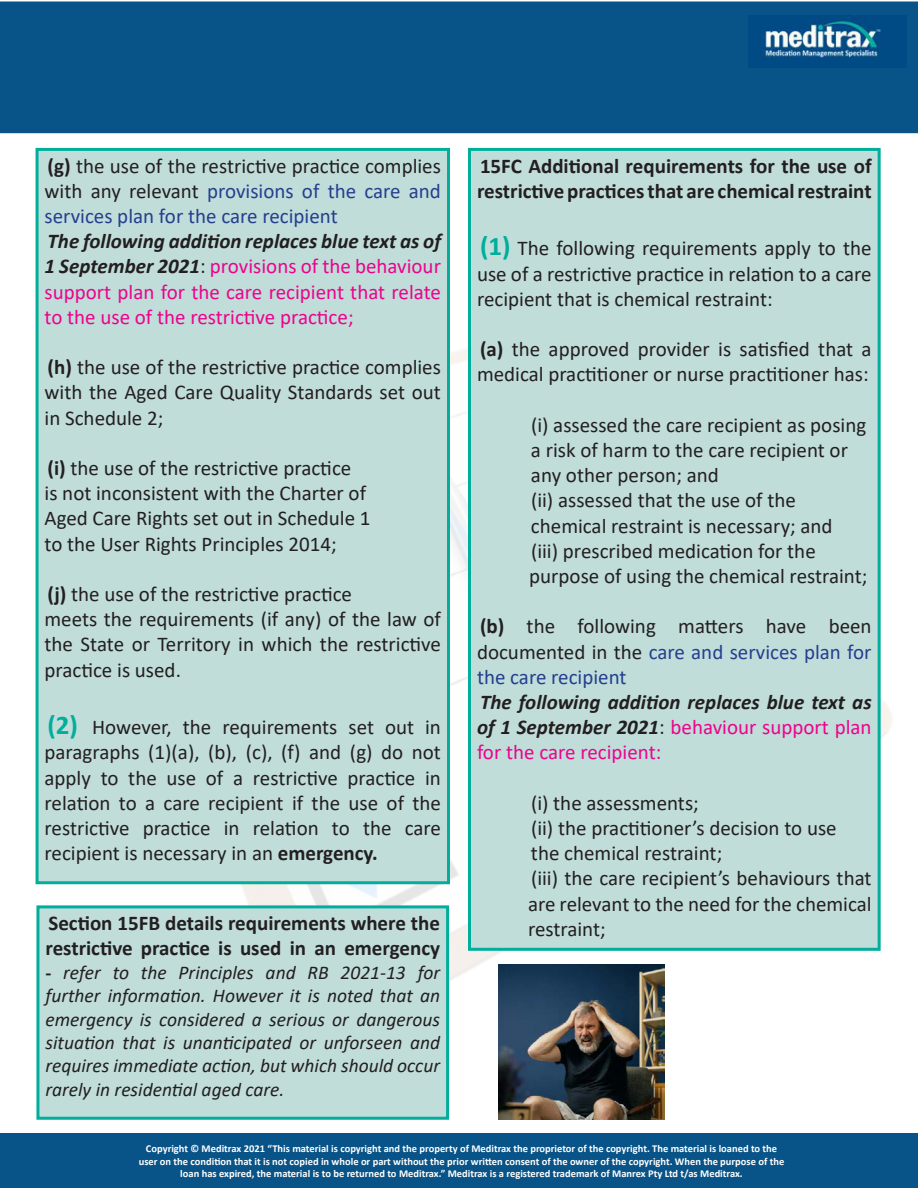
<style>
.page{position:relative;width:918px;height:1188px;background:#fff}
.page>*{position:absolute;margin:0;border:0;box-sizing:border-box;transform-origin:0 0}
.t1{font:21px/25.2px "Calibri";color:#231f20}
.t2{font:700 21px/25.2px "Calibri";color:#231f20}
.t3{font:21px/25.2px "Calibri";color:#ed028c;text-align:justify}
.t4{font:italic 700 21px/25.2px "Calibri";color:#231f20;text-align:justify}
.t5{font:italic 19.5px/23.4px "Calibri";color:#231f20;text-align:justify}
.t6{font:700 10.5px/12.6px "Calibri";color:#fff;text-align:center}
.s1{font-weight:700}
.s2{color:#253f8e}
.s3{font-weight:700;font-style:italic;color:#231f20}
.s4{color:#231f20}
.s5{font-weight:700;font-size:27px;color:#00ae9b}
.s6{font-weight:700;font-style:normal}
.s7{font-weight:400;font-style:normal}
.s8{font-weight:400;font-style:normal;color:#ed028c}
</style>
<div class="page">
<img style="left:54px;top:348px;width:838px;height:706px">
<div style="left:0;top:1134px;width:918px;height:54px;background:#085387"></div>
<div style="left:0;top:2px;width:918px;height:131px;background:#085387"></div>
<img style="left:498px;top:965px;width:167px;height:155px">
<img style="left:749px;top:15px;width:158px;height:52px">
<div style="left:38px;top:907px;width:410px;height:211px;background:#c0ddda"></div>
<div style="left:36px;top:905px;width:413px;height:215px;border:3px solid #00ae9b"></div>
<div style="left:37px;top:149px;width:411px;height:734px;background:#c0ddda"></div>
<div style="left:36px;top:148px;width:414px;height:736px;border:3px solid #00ae9b"></div>
<div style="left:470px;top:149px;width:409px;height:800px;background:#c0ddda"></div>
<div style="left:468px;top:148px;width:413px;height:803px;border:3px solid #00ae9b"></div>
<p class="t1" style="left:45px;top:153px;width:398px;text-align:justify"><span class="s1">(g)</span> the use of the restrictive practice complies with any relevant <span class="s2">provisions of the care and services plan for the care recipient</span></p>
<p class="t3" style="left:45px;top:228px;width:398px"><span class="s3">The following addition replaces blue text as of 1 September 2021</span><span class="s4">:</span> provisions of the behaviour support plan for the care recipient that relate to the use of the restrictive practice;</p>
<p class="t1" style="left:45px;top:354px;width:398px;text-align:justify"><span class="s1">(h)</span> the use of the restrictive practice complies with the Aged Care Quality Standards set out in Schedule 2;</p>
<p class="t1" style="left:45px;top:455px;width:328px"><span class="s1">(i)</span> the use of the restrictive practice<br>is not inconsistent with the Charter of Aged Care Rights set out in Schedule 1 to the User Rights Principles 2014;</p>
<p class="t1" style="left:45px;top:581px;width:398px"><span class="s1">(j)</span> the use of the restrictive practice<br>meets the requirements (if any) of the law of the State or Territory in which the restrictive practice is used.</p>
<p class="t1" style="left:45px;top:714px;width:398px;text-align:justify"><span class="s5">(2)</span> However, the requirements set out in paragraphs (1)(a), (b), (c), (f) and (g) do not apply to the use of a restrictive practice in relation to a care recipient if the use of the restrictive practice in relation to the care recipient is necessary in an <span class="s1">emergency.</span></p>
<p class="t2" style="left:45px;top:910px;width:396px">Section 15FB details requirements where the restrictive practice is used in an emergency</p>
<p class="t5" style="left:45px;top:960px;width:396px"><span class="s6">-</span> refer to the Principles and RB 2021-13 for further information. However it is noted that an emergency is considered a serious or dangerous situation that is unanticipated or unforseen and requires immediate action, but which should occur rarely in residential aged care.</p>
<p class="t2" style="left:477px;top:153px;width:396px">15FC Additional requirements for the use of restrictive practices that are chemical restraint</p>
<p class="t1" style="left:477px;top:235px;width:396px;text-align:justify"><span class="s5">(1)</span> The following requirements apply to the use of a restrictive practice in relation to a care recipient that is chemical restraint:</p>
<p class="t1" style="left:477px;top:336px;width:396px"><span class="s1">(a)</span> the approved provider is satisfied that a medical practitioner or nurse practitioner has:</p>
<p class="t1" style="left:531px;top:412px;width:337px">(i) assessed the care recipient as posing a risk of harm to the care recipient or any other person; and</p>
<p class="t1" style="left:531px;top:487px;width:303px">(ii) assessed that the use of the chemical restraint is necessary; and</p>
<p class="t1" style="left:529px;top:538px;width:340px">(iii) prescribed medication for the purpose of using the chemical restraint;</p>
<p class="t1" style="left:477px;top:613px;width:396px;text-align:justify"><span class="s1">(b)</span> the following matters have been documented in the <span class="s2">care and services plan for the care recipient</span></p>
<p class="t4" style="left:477px;top:689px;width:396px">The following addition replaces blue text as of 1 September 2021<span class="s7">:</span> <span class="s8">behaviour support plan for the care recipient:</span></p>
<p class="t1" style="left:531px;top:790px;width:169px">(i) the assessments;</p>
<p class="t1" style="left:531px;top:815px;width:307px">(ii) the practitioner’s decision to use the chemical restraint;</p>
<p class="t1" style="left:528px;top:865px;width:345px;text-align:justify">(iii) the care recipient’s behaviours that are relevant to the need for the chemical restraint;</p>
<p class="t6" style="left:139px;top:1142px;width:647px">Copyright © Meditrax 2021 “This material is copyright and the property of Meditrax the proprietor of the copyright. The material is loaned to the user on the condition that it is not copied in whole or part without the prior written consent of the owner of the copyright. When the purpose of the loan has expired, the material is to be returned to Meditrax.” Meditrax is a registered trademark of Manrex Pty Ltd t/as Meditrax.</p>
</div>
